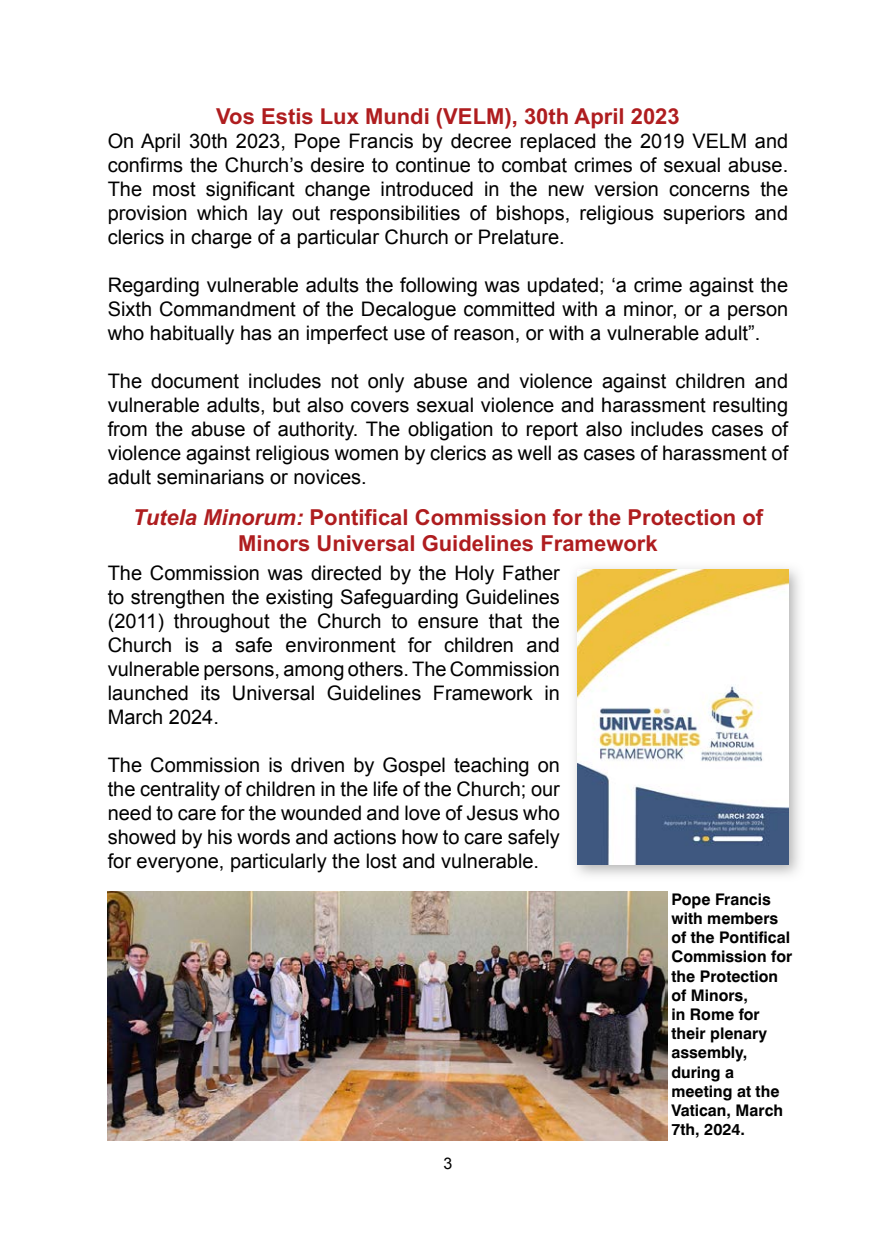
<style>
.page{position:relative;width:896px;height:1248px;background:#fff}
.page>*{position:absolute;margin:0;border:0;box-sizing:border-box;transform-origin:0 0}
.t1{font:700 22px/26.4px "Arial";color:#af1d1f;text-align:center}
.t2{font:20px/24px "Arial";color:#000;text-align:justify}
.t3{font:700 16px/19.2px "Swiss 721 BT";color:#000}
.t4{font:16px "Arial";color:#000}
.s1{font-style:italic}
</style>
<div class="page">
<img style="left:574px;top:568px;width:226px;height:308px">
<img style="left:577px;top:570px;width:211px;height:294px">
<img style="left:108px;top:891px;width:559px;height:249px">
<p class="t1" style="left:216px;top:103px;width:465px">Vos Estis Lux Mundi (VELM), 30th April 2023</p>
<p class="t2" style="left:108px;top:129px;width:682px">On April 30th 2023, Pope Francis by decree replaced the 2019 VELM and confirms the Church’s desire to continue to combat crimes of sexual abuse.<br>The most significant change introduced in the new version concerns the provision which lay out responsibilities of bishops, religious superiors and clerics in charge of a particular Church or Prelature.</p>
<p class="t2" style="left:108px;top:273px;width:682px">Regarding vulnerable adults the following was updated; ‘a crime against the Sixth Commandment of the Decalogue committed with a minor, or a person who habitually has an imperfect use of reason, or with a vulnerable adult”.</p>
<p class="t2" style="left:108px;top:369px;width:682px">The document includes not only abuse and violence against children and vulnerable adults, but also covers sexual violence and harassment resulting from the abuse of authority. The obligation to report also includes cases of violence against religious women by clerics as well as cases of harassment of adult seminarians or novices.</p>
<p class="t1" style="left:133px;top:504px;width:632px"><span class="s1">Tutela Minorum:</span> Pontifical Commission for the Protection of<br>Minors Universal Guidelines Framework</p>
<p class="t2" style="left:108px;top:561px;width:454px">The Commission was directed by the Holy Father to strengthen the existing Safeguarding Guidelines (2011) throughout the Church to ensure that the Church is a safe environment for children and vulnerable persons, among others. The Commission launched its Universal Guidelines Framework in March 2024.</p>
<p class="t2" style="left:108px;top:753px;width:454px">The Commission is driven by Gospel teaching on the centrality of children in the life of the Church; our need to care for the wounded and love of Jesus who showed by his words and actions how to care safely for everyone, particularly the lost and vulnerable.</p>
<p class="t4" style="left:443px;top:1152px;width:10px">3</p>
<p class="t3" style="left:671px;top:889px;width:122px">Pope Francis with members of the Pontifical<br>Commission for the Protection of Minors,<br>in Rome for their plenary assembly, during a meeting at the<br>Vatican, March<br>7th, 2024.</p>
</div>
